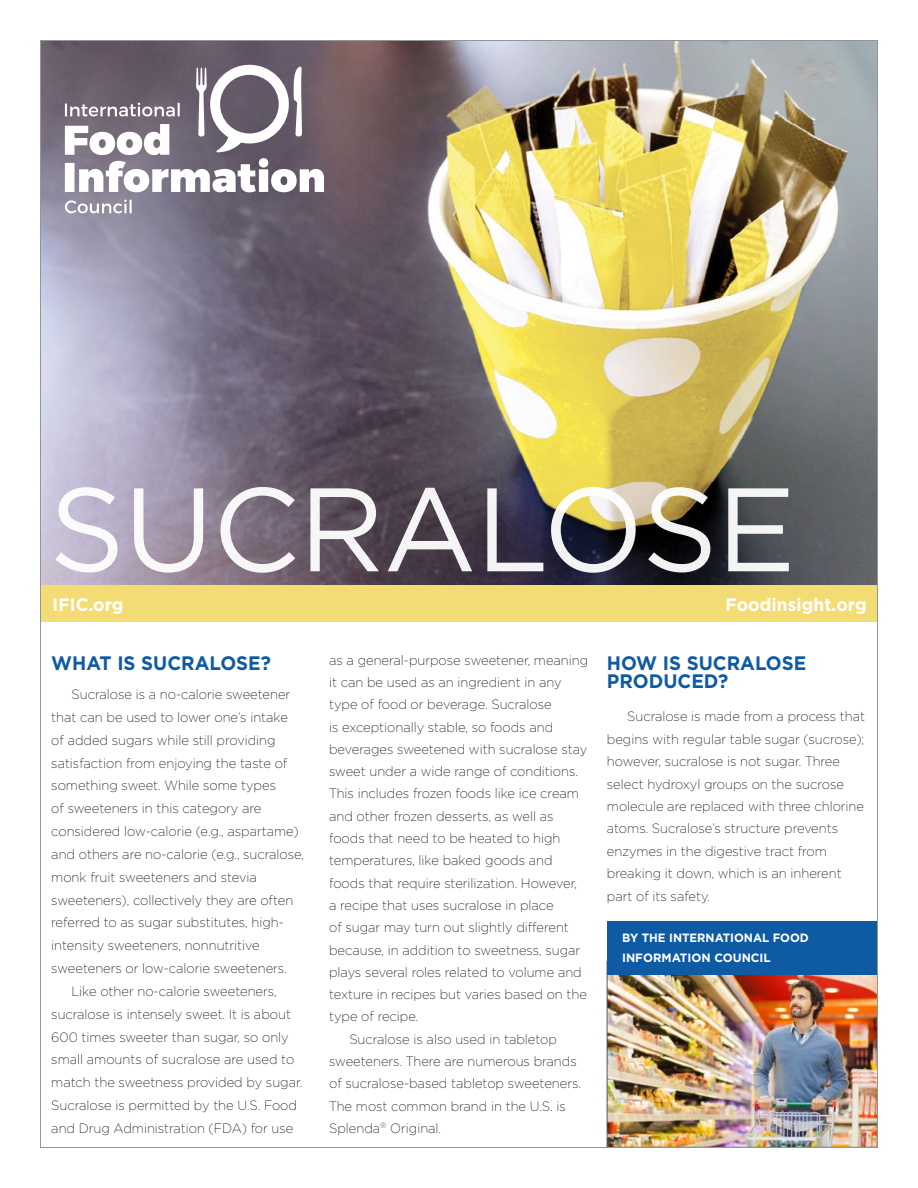
<style>
.page{position:relative;width:918px;height:1188px;background:#fff}
.page>*{position:absolute;margin:0;border:0;box-sizing:border-box;transform-origin:0 0}
.t1{font:118.5px "Gotham";letter-spacing:-.01em;color:#fff}
.t2{font:700 19.5px/18.6px "Gotham";color:#0f5ba3;scale:.96 1}
.t3{font:700 18px "Gotham";letter-spacing:.005em;color:#fff;scale:.96 1}
.t4{font:200 13.5px/22.4px "Gotham";color:#000;scale:.96 1}
.t5{font:700 12px/20.2px "Gotham";color:#fff;scale:.96 1}
</style>
<div class="page">
<img style="left:42px;top:42px;width:834px;height:543px">
<div style="left:40px;top:585px;width:838px;height:37px;background:#f4dc75"></div>
<img style="left:609px;top:975px;width:267px;height:171px">
<div style="left:607px;top:921px;width:270px;height:54px;background:#0f5ba3"></div>
<svg style="left:65px;top:200px;width:67px;height:13px"></svg>
<svg style="left:65px;top:65px;width:259px;height:127px"></svg>
<h1 class="t1" style="left:49px;top:464px;width:748px">SUCRALOSE</h1>
<h3 class="t3" style="left:53px;top:594px;width:76px">IFIC.org</h3>
<h3 class="t3" style="left:726px;top:594px;width:149px">Foodinsight.org</h3>
<h2 class="t2" style="left:51px;top:653px;width:230px">WHAT IS SUCRALOSE?</h2>
<p class="t4" style="left:72px;top:683px;width:229px">Sucralose is a no-calorie sweetener</p>
<p class="t4" style="left:51px;top:706px;width:248px">that can be used to lower one’s intake</p>
<p class="t4" style="left:51px;top:729px;width:235px">of added sugars while still providing</p>
<p class="t4" style="left:51px;top:752px;width:247px">satisfaction from enjoying the taste of</p>
<p class="t4" style="left:51px;top:774px;width:236px">something sweet. While some types</p>
<p class="t4" style="left:51px;top:797px;width:220px">of sweeteners in this category are</p>
<p class="t4" style="left:51px;top:820px;width:259px">considered low-calorie (e.g., aspartame)</p>
<p class="t4" style="left:51px;top:843px;width:265px">and others are no-calorie (e.g., sucralose,</p>
<p class="t4" style="left:51px;top:866px;width:216px">monk fruit sweeteners and stevia</p>
<p class="t4" style="left:51px;top:888px;width:254px">sweeteners), collectively they are often</p>
<p class="t4" style="left:51px;top:911px;width:244px">referred to as sugar substitutes, high-</p>
<p class="t4" style="left:51px;top:934px;width:219px">intensity sweeteners, nonnutritive</p>
<p class="t4" style="left:51px;top:957px;width:247px">sweeteners or low-calorie sweeteners.</p>
<p class="t4" style="left:72px;top:980px;width:215px">Like other no-calorie sweeteners,</p>
<p class="t4" style="left:51px;top:1003px;width:251px">sucralose is intensely sweet. It is about</p>
<p class="t4" style="left:51px;top:1025px;width:249px">600 times sweeter than sugar, so only</p>
<p class="t4" style="left:51px;top:1048px;width:255px">small amounts of sucralose are used to</p>
<p class="t4" style="left:51px;top:1071px;width:263px">match the sweetness provided by sugar.</p>
<p class="t4" style="left:51px;top:1094px;width:258px">Sucralose is permitted by the U.S. Food</p>
<p class="t4" style="left:51px;top:1117px;width:254px">and Drug Administration (FDA) for use</p>
<p class="t4" style="left:329px;top:649px;width:271px">as a general-purpose sweetener, meaning</p>
<p class="t4" style="left:329px;top:671px;width:244px">it can be used as an ingredient in any</p>
<p class="t4" style="left:329px;top:693px;width:234px">type of food or beverage. Sucralose</p>
<p class="t4" style="left:329px;top:715px;width:235px">is exceptionally stable, so foods and</p>
<p class="t4" style="left:329px;top:738px;width:271px">beverages sweetened with sucralose stay</p>
<p class="t4" style="left:329px;top:760px;width:261px">sweet under a wide range of conditions.</p>
<p class="t4" style="left:329px;top:782px;width:262px">This includes frozen foods like ice cream</p>
<p class="t4" style="left:329px;top:805px;width:235px">and other frozen desserts, as well as</p>
<p class="t4" style="left:329px;top:827px;width:243px">foods that need to be heated to high</p>
<p class="t4" style="left:329px;top:849px;width:234px">temperatures, like baked goods and</p>
<p class="t4" style="left:329px;top:872px;width:260px">foods that require sterilization. However,</p>
<p class="t4" style="left:329px;top:894px;width:235px">a recipe that uses sucralose in place</p>
<p class="t4" style="left:329px;top:916px;width:251px">of sugar may turn out slightly different</p>
<p class="t4" style="left:329px;top:938px;width:263px">because, in addition to sweetness, sugar</p>
<p class="t4" style="left:329px;top:961px;width:265px">plays several roles related to volume and</p>
<p class="t4" style="left:329px;top:983px;width:270px">texture in recipes but varies based on the</p>
<p class="t4" style="left:329px;top:1005px;width:94px">type of recipe.</p>
<p class="t4" style="left:349px;top:1028px;width:218px">Sucralose is also used in tabletop</p>
<p class="t4" style="left:329px;top:1050px;width:259px">sweeteners. There are numerous brands</p>
<p class="t4" style="left:329px;top:1072px;width:264px">of sucralose-based tabletop sweeteners.</p>
<p class="t4" style="left:329px;top:1095px;width:248px">The most common brand in the U.S. is</p>
<p class="t4" style="left:329px;top:1117px;width:118px">Splenda<sup>®</sup> Original.</p>
<h2 class="t2" style="left:607px;top:653px;width:209px">HOW IS SUCRALOSE<br>PRODUCED?</h2>
<p class="t4" style="left:607px;top:705px;width:270px;text-indent:20px">Sucralose is made from a process that begins with regular table sugar (sucrose); however, sucralose is not sugar. Three select hydroxyl groups on the sucrose molecule are replaced with three chlorine atoms. Sucralose’s structure prevents enzymes in the digestive tract from breaking it down, which is an inherent part of its safety.</p>
<p class="t5" style="left:622px;top:927px;width:196px">BY THE INTERNATIONAL FOOD<br>INFORMATION COUNCIL</p>
</div>
